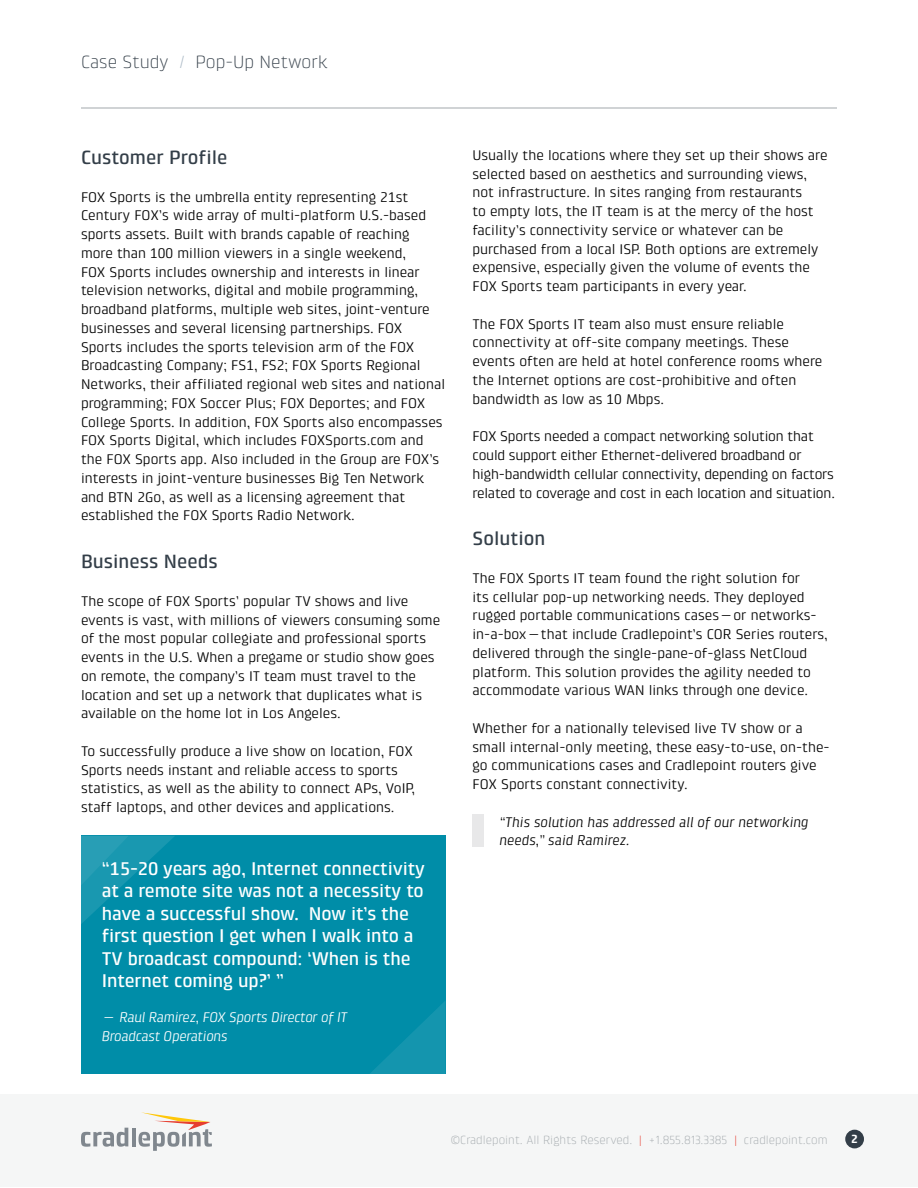
<style>
.page{position:relative;width:918px;height:1188px;background:#fff}
.page>*{position:absolute;margin:0;border:0;box-sizing:border-box;transform-origin:0 0}
.t1{font:500 19.5px "Klint Pro";color:#333e48}
.t2{font:500 18.75px/22.5px "Klint Pro";letter-spacing:-.01em;color:#fff}
.t3{font:300 18px "Klint LT Pro";color:#333e48}
.t4{font:14.25px/18.8px "Klint Pro";color:#000}
.t5{font:italic 14.25px/18.8px "Klint Pro";color:#000}
.t6{font:italic 14.25px/18.8px "Klint Pro";letter-spacing:-.02em;color:#fff}
.t7{font:300 12px "Klint LT Pro";color:#a3a9ad}
.t8{font:700 12px "Klint Pro";color:#fff}
.s1{color:#aab9c5}
.s2{color:#e63e30}
</style>
<div class="page">
<div style="left:472px;top:814px;width:12px;height:32px;background:#e8e8e9"></div>
<div style="left:0;top:1094px;width:918px;height:93px;background:#f5f6f6"></div>
<svg style="left:81px;top:1128px;width:47px;height:19px"></svg>
<hr style="left:132px;top:1128px;width:4px;height:18px;background:#80878e">
<svg style="left:138px;top:1112px;width:74px;height:39px"></svg>
<div style="left:845px;top:1130px;width:19px;height:18px;background:#333e48;border-radius:50%"></div>
<hr style="left:81px;top:108px;width:756px;height:1px;background:#a3a9ad">
<div style="left:81px;top:836px;width:364px;height:238px;background:#008da8"></div>
<svg style="left:81px;top:836px;width:94px;height:88px"></svg>
<svg style="left:370px;top:1000px;width:76px;height:74px"></svg>
<p class="t3" style="left:81px;top:52px;width:248px">Case Study <span class="s1">/</span> Pop-Up Network</p>
<h1 class="t1" style="left:81px;top:146px;width:148px">Customer Profile</h1>
<p class="t4" style="left:81px;top:187px;width:366px">FOX Sports is the umbrella entity representing 21st Century FOX’s wide array of multi-platform U.S.-based sports assets. Built with brands capable of reaching more than 100 million viewers in a single weekend,<br>FOX Sports includes ownership and interests in linear television networks, digital and mobile programming, broadband platforms, multiple web sites, joint-venture businesses and several licensing partnerships. FOX Sports includes the sports television arm of the FOX Broadcasting Company; FS1, FS2; FOX Sports Regional Networks, their affiliated regional web sites and national programming; FOX Soccer Plus; FOX Deportes; and FOX College Sports. In addition, FOX Sports also encompasses FOX Sports Digital, which includes FOXSports.com and the FOX Sports app. Also included in the Group are FOX’s interests in joint-venture businesses Big Ten Network and BTN 2Go, as well as a licensing agreement that established the FOX Sports Radio Network.</p>
<h1 class="t1" style="left:81px;top:551px;width:138px">Business Needs</h1>
<p class="t4" style="left:81px;top:592px;width:361px">The scope of FOX Sports’ popular TV shows and live events is vast, with millions of viewers consuming some of the most popular collegiate and professional sports events in the U.S. When a pregame or studio show goes on remote, the company’s IT team must travel to the location and set up a network that duplicates what is available on the home lot in Los Angeles.</p>
<p class="t4" style="left:81px;top:742px;width:336px">To successfully produce a live show on location, FOX Sports needs instant and reliable access to sports statistics, as well as the ability to connect APs, VoIP, staff laptops, and other devices and applications.</p>
<h2 class="t2" style="left:102px;top:857px;width:325px">“15-20 years ago, Internet connectivity at a remote site was not a necessity to have a successful show. Now it’s the first question I get when I walk into a TV broadcast compound: ‘When is the Internet coming up?’ ”</h2>
<p class="t6" style="left:102px;top:1008px;width:247px">— Raul Ramirez, FOX Sports Director of IT<br>Broadcast Operations</p>
<p class="t4" style="left:473px;top:146px;width:357px">Usually the locations where they set up their shows are selected based on aesthetics and surrounding views, not infrastructure. In sites ranging from restaurants<br>to empty lots, the IT team is at the mercy of the host facility’s connectivity service or whatever can be purchased from a local ISP. Both options are extremely expensive, especially given the volume of events the FOX Sports team participants in every year.</p>
<p class="t4" style="left:473px;top:314px;width:352px">The FOX Sports IT team also must ensure reliable connectivity at off-site company meetings. These events often are held at hotel conference rooms where the Internet options are cost-prohibitive and often bandwidth as low as 10 Mbps.</p>
<p class="t4" style="left:473px;top:427px;width:364px">FOX Sports needed a compact networking solution that could support either Ethernet-delivered broadband or high-bandwidth cellular connectivity, depending on factors related to coverage and cost in each location and situation.</p>
<h1 class="t1" style="left:472px;top:528px;width:74px">Solution</h1>
<p class="t4" style="left:472px;top:569px;width:357px">The FOX Sports IT team found the right solution for<br>its cellular pop-up networking needs. They deployed rugged portable communications cases—or networks&shy;in-a-box—that include Cradlepoint’s COR Series routers, delivered through the single-pane-of-glass NetCloud platform. This solution provides the agility needed to accommodate various WAN links through one device.</p>
<p class="t4" style="left:472px;top:719px;width:359px">Whether for a nationally televised live TV show or a small internal-only meeting, these easy-to-use, on-the&shy;go communications cases and Cradlepoint routers give FOX Sports constant connectivity.</p>
<p class="t5" style="left:500px;top:812px;width:310px">“This solution has addressed all of our networking needs,” said Ramirez.</p>
<p class="t7" style="left:451px;top:1133px;width:378px">©Cradlepoint. All Rights Reserved. <span class="s2">|</span> +1.855.813.3385 <span class="s2">|</span> cradlepoint.com</p>
<p class="t8" style="left:851px;top:1132px;width:8px">2</p>
</div>
